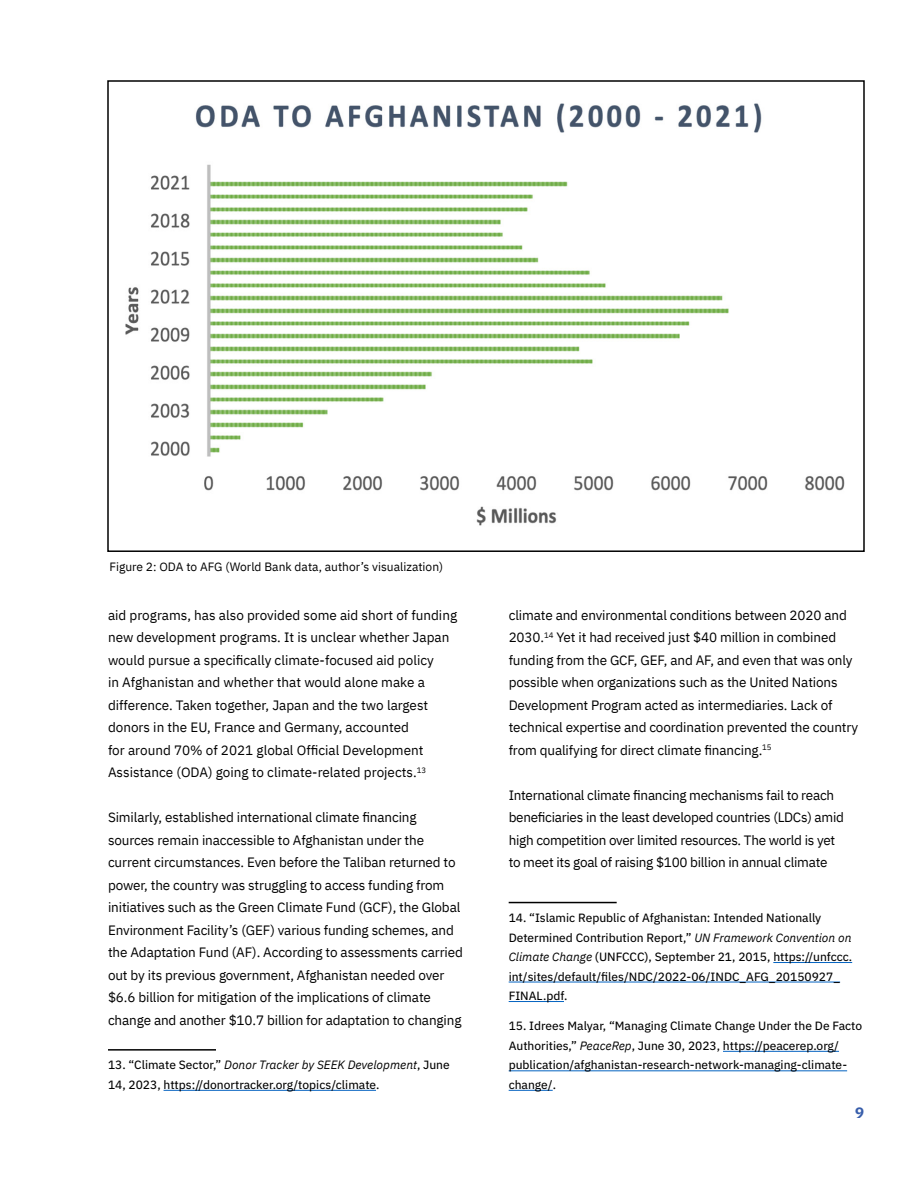
<style>
.page{position:relative;width:918px;height:1188px;background:#fff}
.page>*{position:absolute;margin:0;border:0;box-sizing:border-box;transform-origin:0 0}
.t1{font:700 15px "IBM Plex Mono";color:#385eab}
.t2{font:13.5px/22.5px "IBM Plex Sans";letter-spacing:-.01em;color:#000}
.t3{font:12px/19.5px "IBM Plex Sans Text";color:#000}
.t4{font:italic 12px "IBM Plex Sans";color:#000}
.t5{font:12px "IBM Plex Sans";color:#000}
.s1{font-family:"IBM Plex Sans Text";font-style:normal}
.s2{font-family:"IBM Plex Sans";font-style:italic}
</style>
<div class="page">
<hr style="left:509px;top:902px;width:108px;height:1px;background:#000">
<hr style="left:773px;top:962px;width:79px;height:1px;background:#0563c1">
<hr style="left:509px;top:982px;width:331px;height:1px;background:#0563c1">
<hr style="left:509px;top:1001px;width:55px;height:1px;background:#0563c1">
<hr style="left:723px;top:1051px;width:116px;height:1px;background:#0563c1">
<hr style="left:509px;top:1070px;width:338px;height:1px;background:#0563c1">
<hr style="left:509px;top:1090px;width:44px;height:1px;background:#0563c1">
<hr style="left:108px;top:1049px;width:108px;height:2px;background:#000">
<hr style="left:164px;top:1090px;width:212px;height:1px;background:#0563c1">
<img style="left:125px;top:103px;width:720px;height:423px">
<p class="t5" style="left:109px;top:558px;width:335px">Figure 2: ODA to AFG (World Bank data, author’s visualization)</p>
<p class="t2" style="left:108px;top:603px;width:351px">aid programs, has also provided some aid short of funding new development programs. It is unclear whether Japan would pursue a specifically climate-focused aid policy<br>in Afghanistan and whether that would alone make a difference. Taken together, Japan and the two largest donors in the EU, France and Germany, accounted<br>for around 70% of 2021 global Official Development Assistance (ODA) going to climate-related projects.<sup>13</sup></p>
<p class="t2" style="left:108px;top:805px;width:356px">Similarly, established international climate financing sources remain inaccessible to Afghanistan under the current circumstances. Even before the Taliban returned to power, the country was struggling to access funding from initiatives such as the Green Climate Fund (GCF), the Global Environment Facility’s (GEF) various funding schemes, and the Adaptation Fund (AF). According to assessments carried out by its previous government, Afghanistan needed over $6.6 billion for mitigation of the implications of climate change and another $10.7 billion for adaptation to changing</p>
<p class="t4" style="left:108px;top:1056px;width:343px"><span class="s1">13. “Climate Sector,”</span> Donor Tracker by SEEK Development<span class="s1">, June</span></p>
<p class="t3" style="left:108px;top:1074px;width:273px">14, 2023, https://donortracker.org/topics/climate.</p>
<p class="t2" style="left:509px;top:603px;width:351px">climate and environmental conditions between 2020 and 2030.<sup>14</sup> Yet it had received just $40 million in combined funding from the GCF, GEF, and AF, and even that was only possible when organizations such as the United Nations Development Program acted as intermediaries. Lack of technical expertise and coordination prevented the country from qualifying for direct climate financing.<sup>15</sup></p>
<p class="t2" style="left:509px;top:783px;width:337px">International climate financing mechanisms fail to reach beneficiaries in the least developed countries (LDCs) amid high competition over limited resources. The world is yet to meet its goal of raising $100 billion in annual climate</p>
<p class="t3" style="left:509px;top:907px;width:345px">14. “Islamic Republic of Afghanistan: Intended Nationally Determined Contribution Report,” <span class="s2">UN Framework Convention on Climate Change</span> (UNFCCC), September 21, 2015, https://unfccc. int/sites/default/files/NDC/2022-06/INDC_AFG_20150927_ FINAL.pdf.</p>
<p class="t3" style="left:509px;top:1015px;width:355px">15. Idrees Malyar, “Managing Climate Change Under the De Facto Authorities,” <span class="s2">PeaceRep</span>, June 30, 2023, https://peacerep.org/ publication/afghanistan-research-network-managing-climate&shy;change/.</p>
<p class="t1" style="left:855px;top:1101px;width:10px">9</p>
</div>
